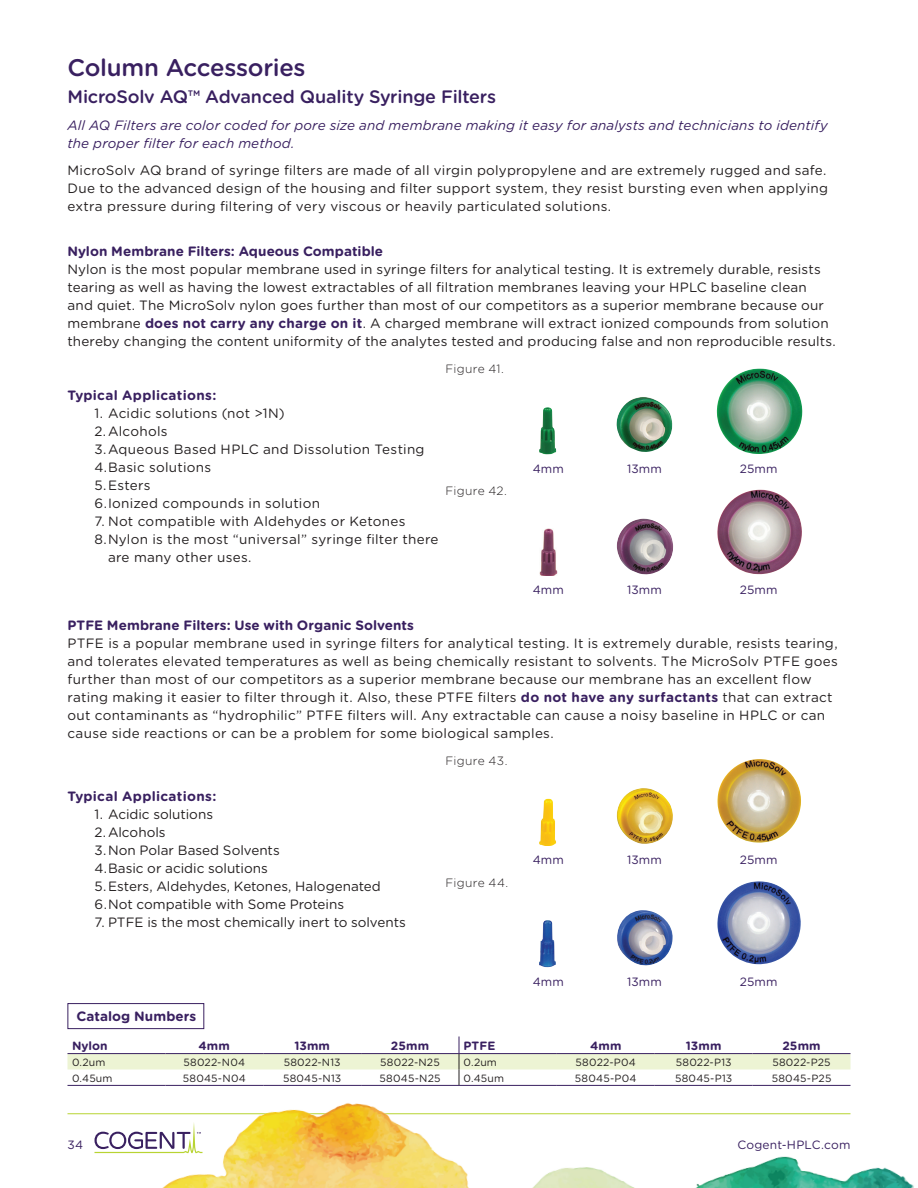
<style>
.page{position:relative;width:918px;height:1188px;background:#fff}
.page>*{position:absolute;margin:0;border:0;box-sizing:border-box;transform-origin:0 0}
.t1{font:500 24px "Gotham Rounded";letter-spacing:-.015em;color:#392060}
.t2{font:500 18px "Gotham Rounded";letter-spacing:-.015em;color:#392060}
.t3{font:13.5px/18px "Gotham Rounded";letter-spacing:.015em;color:#231f20}
.t4{font:italic 13.5px/18px "Gotham Rounded";letter-spacing:.01em;color:#392060}
.t5{font:700 13.5px "Gotham Rounded";letter-spacing:.005em;color:#392060}
.t6{font:700 13.5px "Gotham Rounded";letter-spacing:.025em;color:#392060}
.t7{font:12px "Gotham Rounded";letter-spacing:.01em;color:#392060}
.t8{font:300 12px "Gotham Rounded";letter-spacing:.025em;color:#231f20}
.t9{font:700 12px "Gotham Rounded";letter-spacing:.01em;color:#392060}
.t10{font:10.5px "Gotham Rounded";letter-spacing:.02em;color:#231f20}
.s1{font-weight:700;color:#392060}
</style>
<div class="page">
<hr style="left:68px;top:1113px;width:782px;height:1px;background:#b8d432">
<img style="left:132px;top:1084px;width:782px;height:104px">
<svg style="left:94px;top:1122px;width:108px;height:31px"></svg>
<hr style="left:753px;top:1053px;width:98px;height:1px;background:#392060">
<hr style="left:68px;top:1085px;width:97px;height:1px;background:#392060">
<hr style="left:165px;top:1085px;width:98px;height:1px;background:#392060">
<hr style="left:263px;top:1085px;width:98px;height:1px;background:#392060">
<hr style="left:361px;top:1085px;width:98px;height:1px;background:#392060">
<hr style="left:459px;top:1085px;width:98px;height:1px;background:#392060">
<hr style="left:557px;top:1085px;width:98px;height:1px;background:#392060">
<hr style="left:655px;top:1085px;width:98px;height:1px;background:#392060">
<hr style="left:753px;top:1085px;width:98px;height:1px;background:#392060">
<svg style="left:68px;top:1036px;width:782px;height:49px"></svg>
<img style="left:539px;top:407px;width:17px;height:47px">
<img style="left:616px;top:397px;width:57px;height:55px">
<img style="left:717px;top:369px;width:86px;height:85px">
<img style="left:539px;top:799px;width:17px;height:47px">
<img style="left:616px;top:788px;width:57px;height:56px">
<img style="left:717px;top:759px;width:84px;height:84px">
<img style="left:539px;top:529px;width:19px;height:47px">
<img style="left:616px;top:519px;width:57px;height:56px">
<img style="left:717px;top:490px;width:85px;height:85px">
<img style="left:539px;top:920px;width:17px;height:47px">
<img style="left:617px;top:910px;width:56px;height:56px">
<img style="left:717px;top:881px;width:84px;height:84px">
<div style="left:68px;top:1003px;width:136px;height:26px;border:1px solid #392060"></div>
<h1 class="t1" style="left:68px;top:51px;width:240px">Column Accessories</h1>
<h2 class="t2" style="left:68px;top:84px;width:430px">MicroSolv AQ™ Advanced Quality Syringe Filters</h2>
<p class="t4" style="left:68px;top:116px;width:762px">All AQ Filters are color coded for pore size and membrane making it easy for analysts and technicians to identify the proper filter for each method.</p>
<p class="t3" style="left:68px;top:161px;width:762px">MicroSolv AQ brand of syringe filters are made of all virgin polypropylene and are extremely rugged and safe.<br>Due to the advanced design of the housing and filter support system, they resist bursting even when applying extra pressure during filtering of very viscous or heavily particulated solutions.</p>
<p class="t5" style="left:68px;top:242px;width:317px">Nylon Membrane Filters: Aqueous Compatible</p>
<p class="t3" style="left:68px;top:260px;width:770px">Nylon is the most popular membrane used in syringe filters for analytical testing. It is extremely durable, resists tearing as well as having the lowest extractables of all filtration membranes leaving your HPLC baseline clean<br>and quiet. The MicroSolv nylon goes further than most of our competitors as a superior membrane because our membrane <span class="s1">does not carry any charge on it</span>. A charged membrane will extract ionized compounds from solution thereby changing the content uniformity of the analytes tested and producing false and non reproducible results.</p>
<p class="t6" style="left:68px;top:386px;width:150px">Typical Applications:</p>
<p class="t3" style="left:94px;top:404px;width:332px">1. Acidic solutions (not &gt;1N)<br>2.Alcohols<br>3.Aqueous Based HPLC and Dissolution Testing<br>4.Basic solutions<br>5.Esters<br>6.Ionized compounds in solution</p>
<p class="t3" style="left:94px;top:512px;width:312px">7. Not compatible with Aldehydes or Ketones</p>
<p class="t3" style="left:94px;top:530px;width:346px">8.Nylon is the most “universal” syringe filter there</p>
<p class="t3" style="left:108px;top:548px;width:145px">are many other uses.</p>
<p class="t8" style="left:446px;top:361px;width:60px">Figure 41.</p>
<p class="t8" style="left:446px;top:483px;width:63px">Figure 42.</p>
<p class="t7" style="left:533px;top:460px;width:33px">4mm</p>
<p class="t7" style="left:627px;top:460px;width:36px">13mm</p>
<p class="t7" style="left:740px;top:460px;width:39px">25mm</p>
<p class="t7" style="left:533px;top:582px;width:33px">4mm</p>
<p class="t7" style="left:627px;top:582px;width:36px">13mm</p>
<p class="t7" style="left:740px;top:582px;width:39px">25mm</p>
<p class="t5" style="left:68px;top:615px;width:348px">PTFE Membrane Filters: Use with Organic Solvents</p>
<p class="t3" style="left:68px;top:634px;width:772px">PTFE is a popular membrane used in syringe filters for analytical testing. It is extremely durable, resists tearing, and tolerates elevated temperatures as well as being chemically resistant to solvents. The MicroSolv PTFE goes further than most of our competitors as a superior membrane because our membrane has an excellent flow rating making it easier to filter through it. Also, these PTFE filters <span class="s1">do not have any surfactants</span> that can extract out contaminants as “hydrophilic” PTFE filters will. Any extractable can cause a noisy baseline in HPLC or can cause side reactions or can be a problem for some biological samples.</p>
<p class="t6" style="left:68px;top:786px;width:150px">Typical Applications:</p>
<p class="t3" style="left:95px;top:805px;width:288px">1. Acidic solutions<br>2.Alcohols<br>3.Non Polar Based Solvents<br>4.Basic or acidic solutions<br>5.Esters, Aldehydes, Ketones, Halogenated<br>6.Not compatible with Some Proteins</p>
<p class="t3" style="left:95px;top:913px;width:313px">7. PTFE is the most chemically inert to solvents</p>
<p class="t8" style="left:446px;top:753px;width:64px">Figure 43.</p>
<p class="t8" style="left:446px;top:874px;width:64px">Figure 44.</p>
<p class="t7" style="left:533px;top:852px;width:33px">4mm</p>
<p class="t7" style="left:627px;top:852px;width:36px">13mm</p>
<p class="t7" style="left:740px;top:852px;width:39px">25mm</p>
<p class="t7" style="left:533px;top:973px;width:33px">4mm</p>
<p class="t7" style="left:627px;top:973px;width:36px">13mm</p>
<p class="t7" style="left:740px;top:973px;width:39px">25mm</p>
<p class="t5" style="left:77px;top:1007px;width:121px">Catalog Numbers</p>
<p class="t9" style="left:72px;top:1037px;width:37px">Nylon</p>
<p class="t9" style="left:199px;top:1037px;width:33px">4mm</p>
<p class="t9" style="left:294px;top:1037px;width:37px">13mm</p>
<p class="t9" style="left:391px;top:1037px;width:40px">25mm</p>
<p class="t9" style="left:463px;top:1037px;width:33px">PTFE</p>
<p class="t9" style="left:590px;top:1037px;width:33px">4mm</p>
<p class="t9" style="left:686px;top:1037px;width:37px">13mm</p>
<p class="t9" style="left:782px;top:1037px;width:40px">25mm</p>
<p class="t10" style="left:72px;top:1055px;width:35px">0.2um</p>
<p class="t10" style="left:183px;top:1055px;width:63px">58022-N04</p>
<p class="t10" style="left:284px;top:1055px;width:59px">58022-N13</p>
<p class="t10" style="left:380px;top:1055px;width:61px">58022-N25</p>
<p class="t10" style="left:463px;top:1055px;width:35px">0.2um</p>
<p class="t10" style="left:576px;top:1055px;width:62px">58022-P04</p>
<p class="t10" style="left:676px;top:1055px;width:57px">58022-P13</p>
<p class="t10" style="left:772px;top:1055px;width:60px">58022-P25</p>
<p class="t10" style="left:72px;top:1071px;width:42px">0.45um</p>
<p class="t10" style="left:183px;top:1071px;width:64px">58045-N04</p>
<p class="t10" style="left:283px;top:1071px;width:60px">58045-N13</p>
<p class="t10" style="left:380px;top:1071px;width:62px">58045-N25</p>
<p class="t10" style="left:464px;top:1071px;width:42px">0.45um</p>
<p class="t10" style="left:575px;top:1071px;width:63px">58045-P04</p>
<p class="t10" style="left:675px;top:1071px;width:59px">58045-P13</p>
<p class="t10" style="left:772px;top:1071px;width:61px">58045-P25</p>
<p class="t7" style="left:68px;top:1136px;width:17px">34</p>
<p class="t7" style="left:737px;top:1136px;width:115px">Cogent-HPLC.com</p>
</div>
